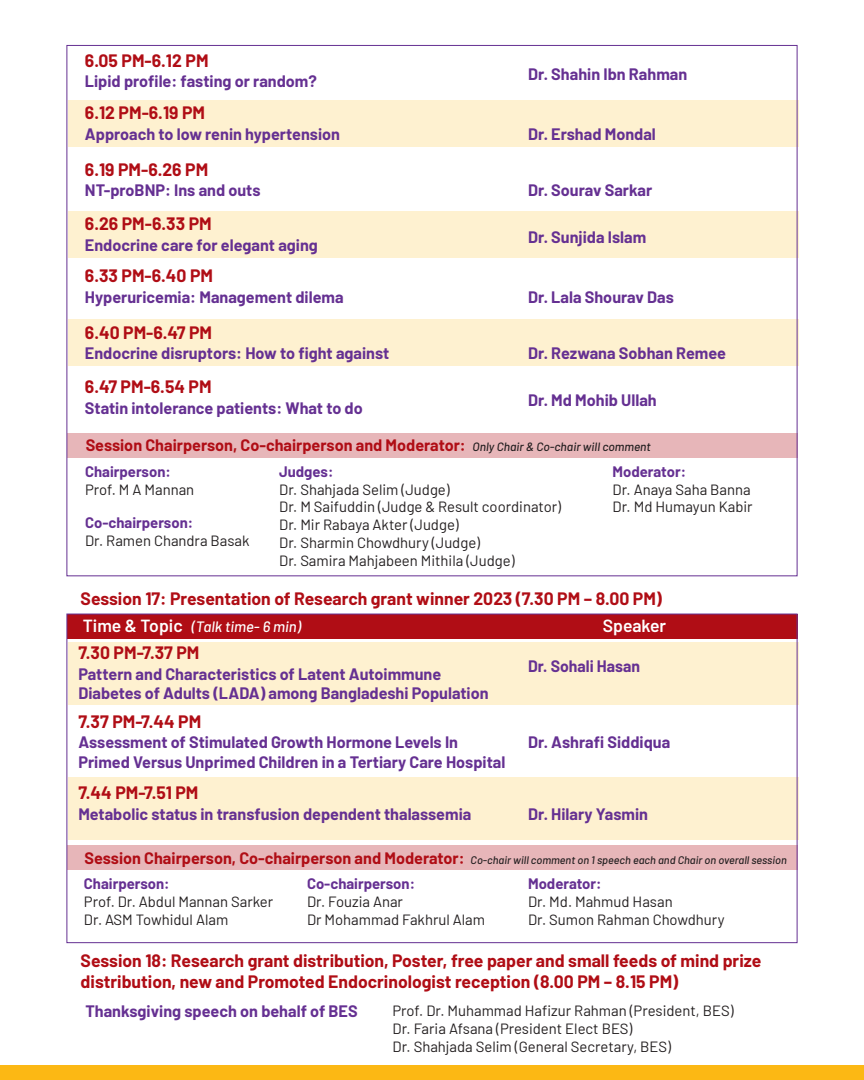
<style>
.page{position:relative;width:864px;height:1080px;background:#fff}
.page>*{position:absolute;margin:0;border:0;box-sizing:border-box;transform-origin:0 0}
.t1{font:700 17.55px/21px "Barlow";color:#b00d15}
.t2{font:600 17.55px "Barlow";color:#fff}
.t3{font:700 16.2px/19.5px "Barlow";color:#653092}
.t4{font:700 16.2px "Barlow";color:#b00d15}
.t5{font:italic 500 15px "Barlow";color:#fff}
.t6{font:14.85px/17.9px "Barlow";color:#231f20}
.t7{font:700 14.85px "Barlow";color:#653092}
.t8{font:italic 500 12px "Barlow";color:#231f20}
.t9{font:italic 500 10.95px "Barlow";color:#231f20}
</style>
<div class="page">
<div style="left:68px;top:100px;width:730px;height:47px;background:#fef1d0"></div>
<div style="left:68px;top:211px;width:730px;height:47px;background:#fef1d0"></div>
<div style="left:68px;top:319px;width:730px;height:47px;background:#fef1d0"></div>
<div style="left:68px;top:642px;width:730px;height:63px;background:#fef1d0"></div>
<div style="left:68px;top:777px;width:730px;height:63px;background:#fef1d0"></div>
<div style="left:67px;top:614px;width:730px;height:25px;background:#b00d15"></div>
<div style="left:67px;top:845px;width:730px;height:25px;background:#e7b6b9"></div>
<div style="left:67px;top:433px;width:730px;height:25px;background:#e7b6b9"></div>
<div style="left:0;top:1065px;width:864px;height:15px;background:#fcb814"></div>
<p class="t1" style="left:85px;top:49px;width:125px">6.05 PM-6.12 PM</p>
<p class="t3" style="left:85px;top:71px;width:234px">Lipid profile: fasting or random?</p>
<p class="t1" style="left:85px;top:101px;width:122px">6.12 PM-6.19 PM</p>
<p class="t3" style="left:85px;top:123px;width:257px">Approach to low renin hypertension</p>
<p class="t1" style="left:85px;top:158px;width:125px">6.19 PM-6.26 PM</p>
<p class="t3" style="left:85px;top:179px;width:177px">NT-proBNP: Ins and outs</p>
<p class="t1" style="left:85px;top:212px;width:128px">6.26 PM-6.33 PM</p>
<p class="t3" style="left:85px;top:234px;width:234px">Endocrine care for elegant aging</p>
<p class="t1" style="left:85px;top:264px;width:130px">6.33 PM-6.40 PM</p>
<p class="t3" style="left:85px;top:286px;width:260px">Hyperuricemia: Management dilema</p>
<p class="t1" style="left:85px;top:321px;width:129px">6.40 PM-6.47 PM</p>
<p class="t3" style="left:85px;top:342px;width:306px">Endocrine disruptors: How to fight against</p>
<p class="t1" style="left:85px;top:375px;width:128px">6.47 PM-6.54 PM</p>
<p class="t3" style="left:85px;top:397px;width:279px">Statin intolerance patients: What to do</p>
<p class="t4" style="left:86px;top:434px;width:382px">Session Chairperson, Co-chairperson and Moderator:</p>
<p class="t3" style="left:528px;top:63px;width:161px">Dr. Shahin Ibn Rahman</p>
<p class="t3" style="left:528px;top:123px;width:129px">Dr. Ershad Mondal</p>
<p class="t3" style="left:528px;top:179px;width:126px">Dr. Sourav Sarkar</p>
<p class="t3" style="left:528px;top:226px;width:120px">Dr. Sunjida Islam</p>
<p class="t3" style="left:528px;top:286px;width:147px">Dr. Lala Shourav Das</p>
<p class="t3" style="left:528px;top:342px;width:199px">Dr. Rezwana Sobhan Remee</p>
<p class="t3" style="left:528px;top:389px;width:130px">Dr. Md Mohib Ullah</p>
<p class="t8" style="left:473px;top:438px;width:180px">Only Chair &amp; Co-chair will comment</p>
<p class="t7" style="left:85px;top:460px;width:87px">Chairperson:</p>
<p class="t6" style="left:85px;top:479px;width:111px">Prof. M A Mannan</p>
<p class="t7" style="left:85px;top:512px;width:110px">Co-chairperson:</p>
<p class="t6" style="left:85px;top:531px;width:166px">Dr. Ramen Chandra Basak</p>
<p class="t7" style="left:279px;top:460px;width:56px">Judges:</p>
<p class="t6" style="left:279px;top:479px;width:283px">Dr. Shahjada Selim (Judge)<br>Dr. M Saifuddin (Judge &amp; Result coordinator)<br>Dr. Mir Rabaya Akter (Judge)<br>Dr. Sharmin Chowdhury (Judge)<br>Dr. Samira Mahjabeen Mithila (Judge)</p>
<p class="t7" style="left:613px;top:460px;width:75px">Moderator:</p>
<p class="t6" style="left:613px;top:479px;width:142px">Dr. Anaya Saha Banna<br>Dr. Md Humayun Kabir</p>
<p class="t1" style="left:81px;top:587px;width:583px">Session 17: Presentation of Research grant winner 2023 (7.30 PM – 8.00 PM)</p>
<p class="t1" style="left:78px;top:641px;width:123px">7.30 PM-7.37 PM</p>
<p class="t3" style="left:78px;top:663px;width:412px">Pattern and Characteristics of Latent Autoimmune<br>Diabetes of Adults (LADA) among Bangladeshi Population</p>
<p class="t1" style="left:78px;top:709px;width:124px">7.37 PM-7.44 PM</p>
<p class="t3" style="left:78px;top:731px;width:428px">Assessment of Stimulated Growth Hormone Levels In<br>Primed Versus Unprimed Children in a Tertiary Care Hospital</p>
<p class="t1" style="left:78px;top:781px;width:122px">7.44 PM-7.51 PM</p>
<p class="t3" style="left:78px;top:803px;width:395px">Metabolic status in transfusion dependent thalassemia</p>
<p class="t2" style="left:83px;top:613px;width:101px">Time &amp; Topic</p>
<p class="t2" style="left:603px;top:613px;width:65px">Speaker</p>
<p class="t5" style="left:192px;top:616px;width:111px">(Talk time- 6 min)</p>
<p class="t3" style="left:528px;top:655px;width:113px">Dr. Sohali Hasan</p>
<p class="t3" style="left:528px;top:731px;width:144px">Dr. Ashrafi Siddiqua</p>
<p class="t3" style="left:528px;top:803px;width:121px">Dr. Hilary Yasmin</p>
<p class="t4" style="left:85px;top:846px;width:382px">Session Chairperson, Co-chairperson and Moderator:</p>
<p class="t7" style="left:307px;top:873px;width:110px">Co-chairperson:</p>
<p class="t6" style="left:307px;top:892px;width:180px">Dr. Fouzia Anar<br>Dr Mohammad Fakhrul Alam</p>
<p class="t9" style="left:471px;top:852px;width:318px">Co-chair will comment on 1 speech each and Chair on overall session</p>
<p class="t7" style="left:84px;top:873px;width:87px">Chairperson:</p>
<p class="t6" style="left:84px;top:892px;width:191px">Prof. Dr. Abdul Mannan Sarker<br>Dr. ASM Towhidul Alam</p>
<p class="t7" style="left:528px;top:873px;width:75px">Moderator:</p>
<p class="t6" style="left:528px;top:892px;width:198px">Dr. Md. Mahmud Hasan<br>Dr. Sumon Rahman Chowdhury</p>
<p class="t1" style="left:81px;top:949px;width:682px">Session 18: Research grant distribution, Poster, free paper and small feeds of mind prize distribution, new and Promoted Endocrinologist reception (8.00 PM – 8.15 PM)</p>
<p class="t3" style="left:85px;top:1001px;width:274px">Thanksgiving speech on behalf of BES</p>
<p class="t6" style="left:393px;top:1001px;width:343px">Prof. Dr. Muhammad Hafizur Rahman (President, BES)<br>Dr. Faria Afsana (President Elect BES)<br>Dr. Shahjada Selim (General Secretary, BES)</p>
</div>
